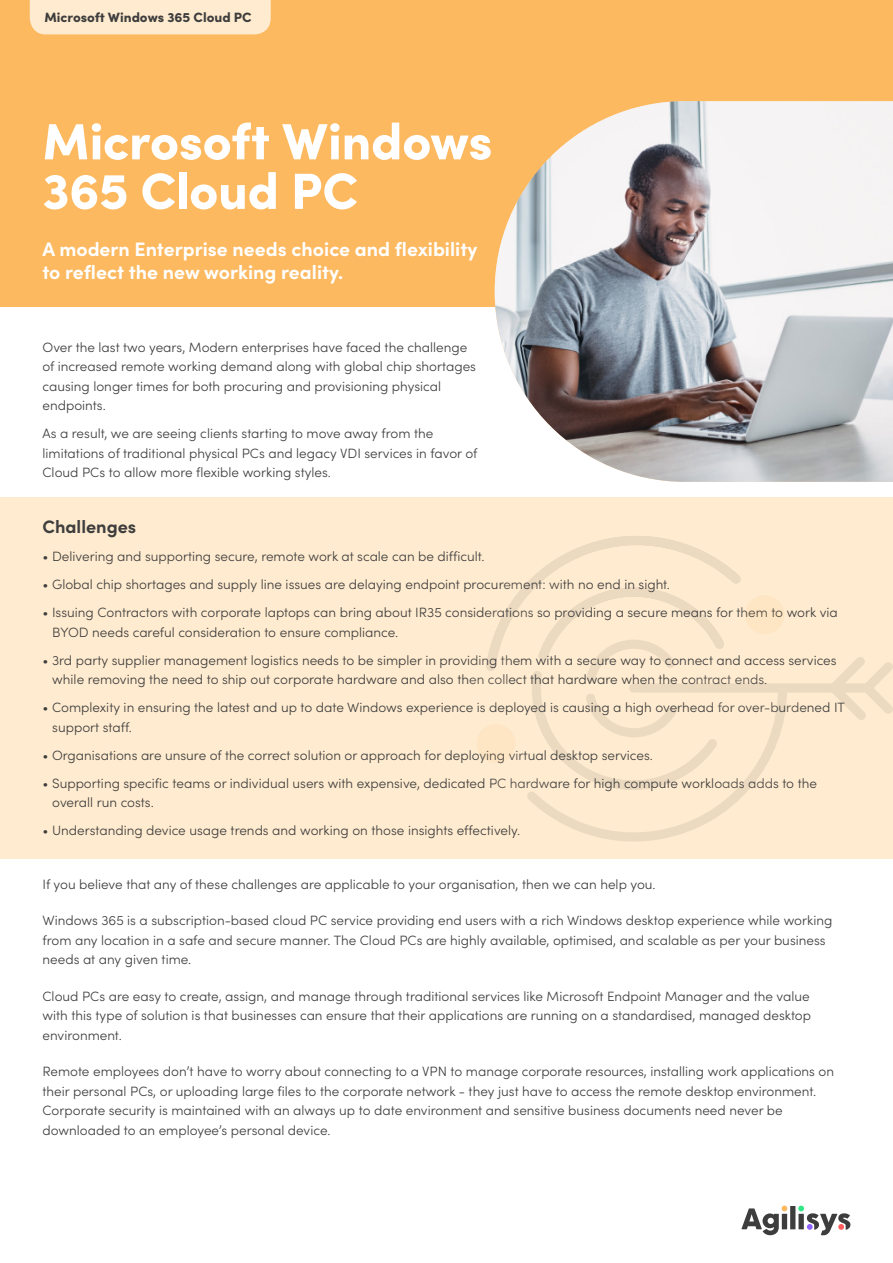
<style>
.page{position:relative;width:893px;height:1263px;background:#fff}
.page>*{position:absolute;margin:0;border:0;box-sizing:border-box;transform-origin:0 0}
.t1{font:900 51px/49.5px "Sofia Pro";letter-spacing:-.01em;color:#fff}
.t2{font:700 19.5px/22.5px "Sofia Pro";color:#fff}
.t3{font:700 18px "Sofia Pro";color:#3d3d3d}
.t4{font:300 13.5px/19.5px "Sofia Pro";color:#3d3d3d}
.t5{font:900 13.5px "Sofia Pro";color:#3d3d3d}
</style>
<div class="page">
<div style="left:0;top:497px;width:893px;height:362px;background:#ffebcf"></div>
<div style="left:0;top:0;width:893px;height:306px;background:#fdb960"></div>
<div style="left:30px;top:0;width:241px;height:34px;background:#ffebcf"></div>
<div style="left:790px;top:1206px;width:5px;height:23px;background:#3d3d3d"></div>
<svg style="left:798px;top:1205px;width:53px;height:30px"></svg>
<svg style="left:741px;top:1205px;width:46px;height:30px"></svg>
<img style="left:495px;top:101px;width:398px;height:381px">
<svg style="left:527px;top:657px;width:366px;height:185px"></svg>
<svg style="left:527px;top:657px;width:290px;height:35px"></svg>
<svg style="left:477px;top:725px;width:38px;height:38px"></svg>
<svg style="left:486px;top:536px;width:300px;height:141px"></svg>
<p class="t5" style="left:44px;top:7px;width:209px">Microsoft Windows 365 Cloud PC</p>
<h1 class="t1" style="left:43px;top:112px;width:452px">Microsoft Windows<br>365 Cloud PC</h1>
<h2 class="t2" style="left:43px;top:237px;width:436px">A modern Enterprise needs choice and flexibility to reflect the new working reality.</h2>
<p class="t4" style="left:43px;top:337px;width:435px">Over the last two years, Modern enterprises have faced the challenge of increased remote working demand along with global chip shortages causing longer times for both procuring and provisioning physical endpoints.</p>
<p class="t4" style="left:43px;top:423px;width:436px">As a result, we are seeing clients starting to move away from the limitations of traditional physical PCs and legacy VDI services in favor of<br>Cloud PCs to allow more flexible working styles.</p>
<h3 class="t3" style="left:43px;top:513px;width:95px">Challenges</h3>
<p class="t4" style="left:43px;top:546px;width:444px">• Delivering and supporting secure, remote work at scale can be difficult.</p>
<p class="t4" style="left:43px;top:574px;width:629px">• Global chip shortages and supply line issues are delaying endpoint procurement: with no end in sight.</p>
<p class="t4" style="left:52px;top:602px;width:787px;text-indent:-10px">• Issuing Contractors with corporate laptops can bring about IR35 considerations so providing a secure means for them to work via<br>BYOD needs careful consideration to ensure compliance.</p>
<p class="t4" style="left:52px;top:650px;width:786px;text-indent:-10px">• 3rd party supplier management logistics needs to be simpler in providing them with a secure way to connect and access services while removing the need to ship out corporate hardware and also then collect that hardware when the contract ends.</p>
<p class="t4" style="left:52px;top:697px;width:794px;text-indent:-10px">• Complexity in ensuring the latest and up to date Windows experience is deployed is causing a high overhead for over-burdened IT support staff.</p>
<p class="t4" style="left:43px;top:745px;width:612px">• Organisations are unsure of the correct solution or approach for deploying virtual desktop services.</p>
<p class="t4" style="left:52px;top:773px;width:766px;text-indent:-10px">• Supporting specific teams or individual users with expensive, dedicated PC hardware for high compute workloads adds to the overall run costs.</p>
<p class="t4" style="left:43px;top:820px;width:479px">• Understanding device usage trends and working on those insights effectively.</p>
<p class="t4" style="left:43px;top:874px;width:615px">If you believe that any of these challenges are applicable to your organisation, then we can help you.</p>
<p class="t4" style="left:43px;top:910px;width:791px">Windows 365 is a subscription-based cloud PC service providing end users with a rich Windows desktop experience while working from any location in a safe and secure manner. The Cloud PCs are highly available, optimised, and scalable as per your business needs at any given time.</p>
<p class="t4" style="left:43px;top:986px;width:770px;text-align:justify">Cloud PCs are easy to create, assign, and manage through traditional services like Microsoft Endpoint Manager and the value with this type of solution is that businesses can ensure that their applications are running on a standardised, managed desktop environment.</p>
<p class="t4" style="left:43px;top:1061px;width:793px">Remote employees don’t have to worry about connecting to a VPN to manage corporate resources, installing work applications on their personal PCs, or uploading large files to the corporate network - they just have to access the remote desktop environment.<br>Corporate security is maintained with an always up to date environment and sensitive business documents need never be downloaded to an employee’s personal device.</p>
</div>
